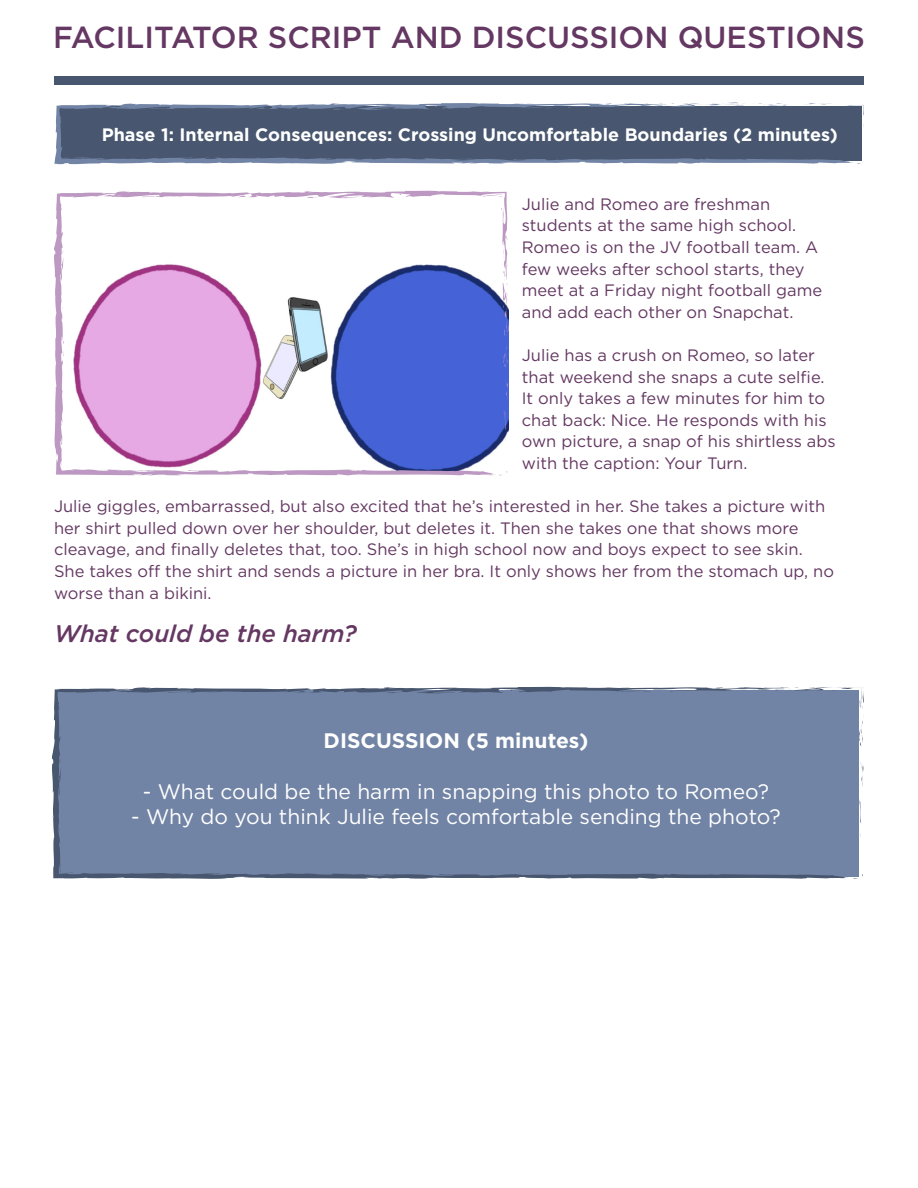
<style>
.page{position:relative;width:918px;height:1188px;background:#fff}
.page>*{position:absolute;margin:0;border:0;box-sizing:border-box;transform-origin:0 0}
.t1{font:500 30.45px "Gotham";color:#643862}
.t2{font:italic 500 24px "Gotham";color:#643862}
.t3{font:21px "Gotham";color:#fff}
.t4{font:700 21px "Gotham";color:#fff}
.t5{font:700 18px "Gotham";color:#fff}
.t6{font:16.5px/21.6px "Gotham";color:#643862}
</style>
<div class="page">
<svg style="left:859px;top:799px;width:2px;height:24px"></svg>
<svg style="left:861px;top:764px;width:3px;height:22px"></svg>
<div style="left:52px;top:686px;width:799px;height:193px;background:#7284a5"></div>
<svg style="left:111px;top:690px;width:16px;height:3px"></svg>
<svg style="left:774px;top:687px;width:90px;height:61px;background:#7d8eac"></svg>
<svg style="left:707px;top:687px;width:61px;height:4px"></svg>
<svg style="left:605px;top:687px;width:52px;height:5px"></svg>
<svg style="left:385px;top:687px;width:18px;height:6px"></svg>
<svg style="left:853px;top:873px;width:10px;height:6px"></svg>
<svg style="left:53px;top:815px;width:7px;height:16px"></svg>
<svg style="left:855px;top:105px;width:9px;height:11px"></svg>
<svg style="left:54px;top:103px;width:801px;height:62px;background:#56647c"></svg>
<svg style="left:104px;top:106px;width:13px;height:3px"></svg>
<svg style="left:598px;top:102px;width:191px;height:6px"></svg>
<svg style="left:514px;top:103px;width:43px;height:6px"></svg>
<svg style="left:331px;top:103px;width:15px;height:7px"></svg>
<svg style="left:136px;top:158px;width:8px;height:2px"></svg>
<div style="left:54px;top:76px;width:810px;height:9px;background:#48576f"></div>
<svg style="left:507px;top:379px;width:1px;height:23px"></svg>
<svg style="left:54px;top:190px;width:453px;height:286px"></svg>
<svg style="left:100px;top:194px;width:12px;height:4px"></svg>
<svg style="left:502px;top:230px;width:7px;height:139px"></svg>
<svg style="left:471px;top:191px;width:33px;height:7px"></svg>
<svg style="left:399px;top:194px;width:11px;height:4px"></svg>
<svg style="left:306px;top:191px;width:13px;height:7px"></svg>
<svg style="left:489px;top:470px;width:18px;height:6px"></svg>
<p class="t1" style="left:53px;top:18px;width:813px">FACILITATOR SCRIPT AND DISCUSSION QUESTIONS</p>
<p class="t5" style="left:102px;top:123px;width:738px">Phase 1: Internal Consequences: Crossing Uncomfortable Boundaries (2 minutes)</p>
<p class="t6" style="left:522px;top:193px;width:302px">Julie and Romeo are freshman students at the same high school.<br>Romeo is on the JV football team. A few weeks after school starts, they meet at a Friday night football game and add each other on Snapchat.</p>
<p class="t6" style="left:522px;top:344px;width:315px">Julie has a crush on Romeo, so later that weekend she snaps a cute selfie.<br>It only takes a few minutes for him to chat back: Nice. He responds with his own picture, a snap of his shirtless abs with the caption: Your Turn.</p>
<p class="t6" style="left:54px;top:495px;width:782px">Julie giggles, embarrassed, but also excited that he’s interested in her. She takes a picture with her shirt pulled down over her shoulder, but deletes it. Then she takes one that shows more cleavage, and finally deletes that, too. She’s in high school now and boys expect to see skin.<br>She takes off the shirt and sends a picture in her bra. It only shows her from the stomach up, no worse than a bikini.</p>
<p class="t2" style="left:54px;top:618px;width:304px">What could be the harm?</p>
<p class="t4" style="left:324px;top:727px;width:266px">DISCUSSION (5 minutes)</p>
<p class="t3" style="left:143px;top:778px;width:628px">- What could be the harm in snapping this photo to Romeo?</p>
<p class="t3" style="left:131px;top:803px;width:651px">- Why do you think Julie feels comfortable sending the photo?</p>
</div>
